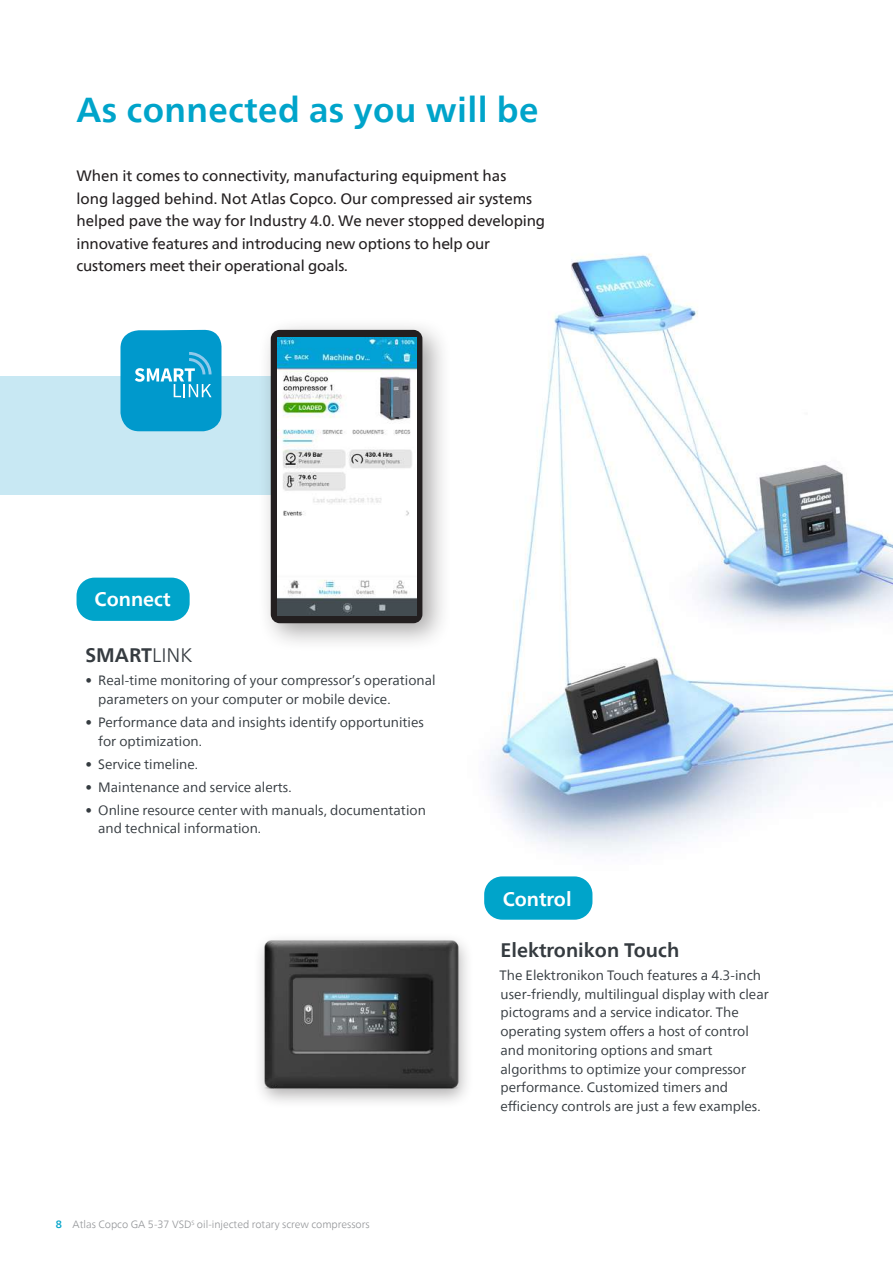
<style>
.page{position:relative;width:893px;height:1263px;background:#fff}
.page>*{position:absolute;margin:0;border:0;box-sizing:border-box;transform-origin:0 0}
.t1{font:700 34.5px "Neue Frutiger World";letter-spacing:.01em;color:#00a4ca}
.t2{font:700 19.5px "Neue Frutiger World";color:#353b40}
.t3{font:700 19.5px "Neue Frutiger World";color:#fff}
.t4{font:15px/22.5px "Neue Frutiger World";color:#231f20}
.t5{font:13.5px/18.8px "Neue Frutiger World";color:#353b40}
.t6{font:300 10.5px "Neue Frutiger World";color:#939598}
.s1{font-weight:300}
.s2{font-weight:500;color:#00a4ca}
</style>
<div class="page">
<div style="left:0;top:377px;width:324px;height:118px;background:#c8e8f3"></div>
<img style="left:484px;top:254px;width:409px;height:666px">
<div style="left:77px;top:578px;width:113px;height:43px;background:#00a4ca;border-radius:18px"></div>
<div style="left:252px;top:932px;width:222px;height:177px;background:#fafafa"></div>
<img style="left:262px;top:940px;width:203px;height:160px">
<div style="left:484px;top:876px;width:108px;height:44px;background:#00a4ca;border-radius:18px"></div>
<div style="left:257px;top:316px;width:195px;height:336px;background:#231f20;opacity:.4"></div>
<div style="left:271px;top:330px;width:151px;height:293px;background:#231f20;border-radius:9px"></div>
<img style="left:277px;top:337px;width:139px;height:279px">
<svg style="left:120px;top:329px;width:102px;height:102px;background:#1ba3d1"></svg>
<h1 class="t1" style="left:77px;top:80px;width:463px">As connected as you will be</h1>
<p class="t4" style="left:77px;top:165px;width:470px">When it comes to connectivity, manufacturing equipment has<br>long lagged behind. Not Atlas Copco. Our compressed air systems helped pave the way for Industry 4.0. We never stopped developing innovative features and introducing new options to help our customers meet their operational goals.</p>
<h2 class="t3" style="left:95px;top:582px;width:78px">Connect</h2>
<h2 class="t2" style="left:85px;top:638px;width:109px">SMART<span class="s1">LINK</span></h2>
<p class="t5" style="left:98px;top:671px;width:339px;text-indent:-13px">• Real-time monitoring of your compressor’s operational parameters on your computer or mobile device.</p>
<p class="t5" style="left:98px;top:713px;width:327px;text-indent:-13px">• Performance data and insights identify opportunities for optimization.</p>
<p class="t5" style="left:85px;top:755px;width:114px">• Service timeline.</p>
<p class="t5" style="left:85px;top:778px;width:208px">• Maintenance and service alerts.</p>
<p class="t5" style="left:98px;top:801px;width:329px;text-indent:-13px">• Online resource center with manuals, documentation and technical information.</p>
<p class="t6" style="left:56px;top:1216px;width:315px"><span class="s2">8</span> Atlas Copco GA 5-37 VSD<sup>S</sup> oil-injected rotary screw compressors</p>
<h2 class="t3" style="left:503px;top:882px;width:70px">Control</h2>
<h2 class="t2" style="left:500px;top:933px;width:180px">Elektronikon Touch</h2>
<p class="t5" style="left:500px;top:966px;width:271px">The Elektronikon Touch features a 4.3-inch user-friendly, multilingual display with clear pictograms and a service indicator. The operating system offers a host of control and monitoring options and smart algorithms to optimize your compressor performance. Customized timers and efficiency controls are just a few examples.</p>
</div>
